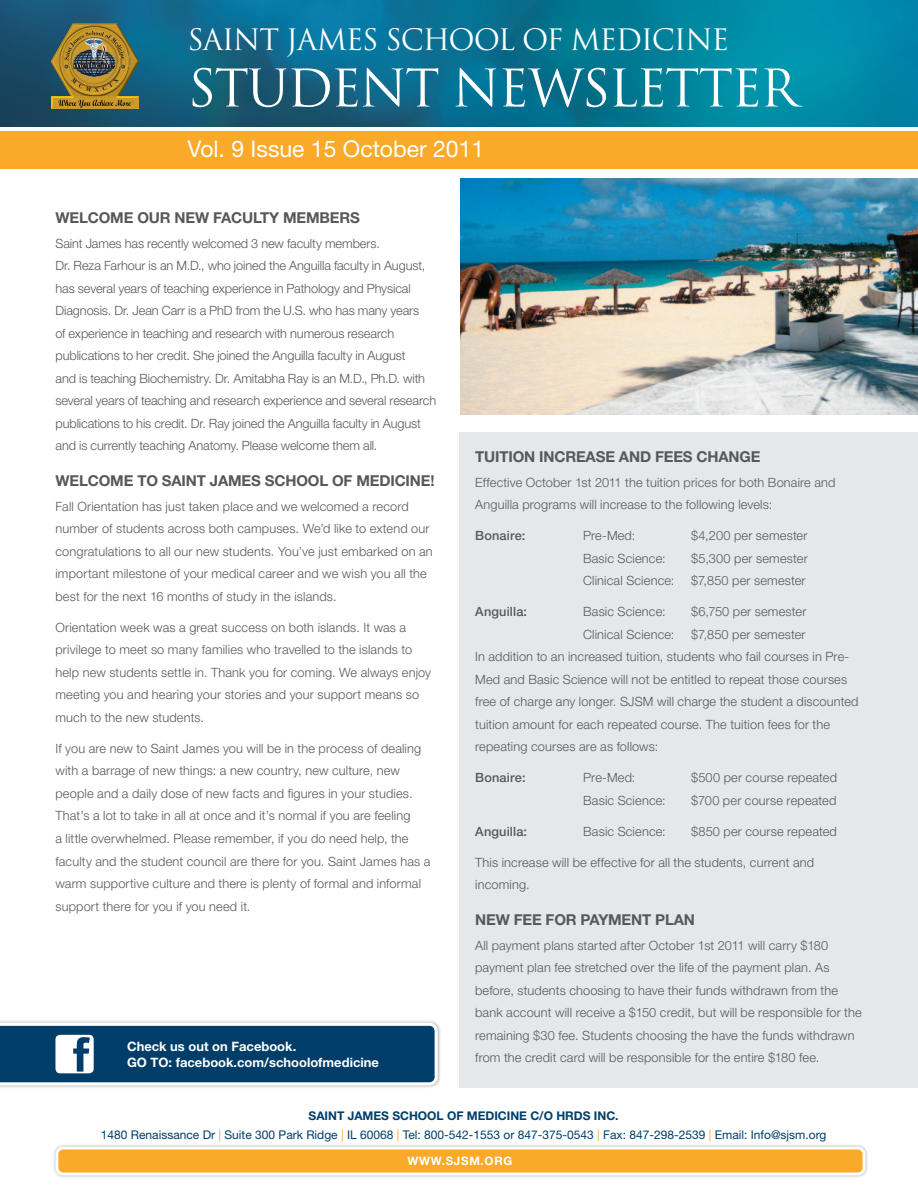
<style>
.page{position:relative;width:918px;height:1188px;background:#fff}
.page>*{position:absolute;margin:0;border:0;box-sizing:border-box;transform-origin:0 0}
.t1{font:50.4px "Trajan Pro";letter-spacing:-.04em;color:#fff}
.t2{font:28.8px "Trajan Pro";letter-spacing:-.04em;color:#fff}
.t3{font:22.95px "Helvetica Neue LT Std";color:#fff}
.t4{font:700 15px "Helvetica Neue LT Std";letter-spacing:-.01em;color:#57585a}
.t5{font:700 12.9px/16.2px "Helvetica Neue LT Std";color:#fff}
.t6{font:300 12.75px/22.5px "Helvetica Neue LT Std";letter-spacing:.01em;color:#57585a}
.t7{font:500 12.75px "Helvetica Neue LT Std";letter-spacing:.015em;color:#57585a}
.t8{font:12px/19.2px "Helvetica Neue LT Std";color:#003e69}
.t9{font:700 12px "Helvetica Neue LT Std";color:#003e69}
.t10{font:700 11.7px "Helvetica Neue LT Std";letter-spacing:.06em;color:#fff}
.s1{font-weight:700}
.s2{color:#faa928}
</style>
<div class="page">
<div style="left:459px;top:432px;width:459px;height:656px;background:#e6e7e9"></div>
<img style="left:0;top:0;width:918px;height:126px">
<div style="left:0;top:131px;width:918px;height:37px;background:#faa928"></div>
<div style="left:52px;top:1143px;width:817px;height:36px;background:#231f20;opacity:.4"></div>
<div style="left:57px;top:1148px;width:807px;height:26px;background:#faa928;border-radius:6px"></div>
<div style="left:55px;top:1147px;width:810px;height:28px;border:3px solid #fff;border-radius:6px"></div>
<img style="left:51px;top:23px;width:88px;height:86px">
<div style="left:0;top:1020px;width:441px;height:69px;background:#231f20;opacity:.4"></div>
<svg style="left:0;top:1023px;width:438px;height:62px"></svg>
<img style="left:460px;top:179px;width:458px;height:236px">
<h2 class="t2" style="left:188px;top:21px;width:543px">SAINT JAMES SCHOOL OF MEDICINE</h2>
<h1 class="t1" style="left:188px;top:56px;width:612px">STUDENT NEWSLETTER</h1>
<h3 class="t3" style="left:188px;top:135px;width:298px">Vol. 9 Issue 15 October 2011</h3>
<p class="t4" style="left:55px;top:209px;width:306px">WELCOME OUR NEW FACULTY MEMBERS</p>
<p class="t6" style="left:55px;top:232px;width:382px">Saint James has recently welcomed 3 new faculty members.<br>Dr. Reza Farhour is an M.D., who joined the Anguilla faculty in August, has several years of teaching experience in Pathology and Physical Diagnosis. Dr. Jean Carr is a PhD from the U.S. who has many years<br>of experience in teaching and research with numerous research publications to her credit. She joined the Anguilla faculty in August<br>and is teaching Biochemistry. Dr. Amitabha Ray is an M.D., Ph.D. with several years of teaching and research experience and several research publications to his credit. Dr. Ray joined the Anguilla faculty in August and is currently teaching Anatomy. Please welcome them all.</p>
<p class="t4" style="left:55px;top:472px;width:381px">WELCOME TO SAINT JAMES SCHOOL OF MEDICINE!</p>
<p class="t6" style="left:55px;top:495px;width:379px">Fall Orientation has just taken place and we welcomed a record number of students across both campuses. We’d like to extend our congratulations to all our new students. You’ve just embarked on an important milestone of your medical career and we wish you all the best for the next 16 months of study in the islands.</p>
<p class="t6" style="left:55px;top:616px;width:377px">Orientation week was a great success on both islands. It was a privilege to meet so many families who travelled to the islands to help new students settle in. Thank you for coming. We always enjoy meeting you and hearing your stories and your support means so much to the new students.</p>
<p class="t6" style="left:55px;top:737px;width:377px">If you are new to Saint James you will be in the process of dealing with a barrage of new things: a new country, new culture, new people and a daily dose of new facts and figures in your studies.<br>That’s a lot to take in all at once and it’s normal if you are feeling<br>a little overwhelmed. Please remember, if you do need help, the faculty and the student council are there for you. Saint James has a warm supportive culture and there is plenty of formal and informal support there for you if you need it.</p>
<p class="t5" style="left:127px;top:1038px;width:253px">CHECK US OUT ON FACEBOOK.<br>GO TO: FACEBOOK.COM/SCHOOLOFMEDICINE</p>
<p class="t4" style="left:475px;top:447px;width:287px">TUITION INCREASE AND FEES CHANGE</p>
<p class="t6" style="left:475px;top:471px;width:362px">Effective October 1st 2011 the tuition prices for both Bonaire and<br>Anguilla programs will increase to the following levels:</p>
<p class="t7" style="left:475px;top:528px;width:52px">Bonaire:</p>
<p class="t6" style="left:583px;top:524px;width:54px">Pre-Med:</p>
<p class="t6" style="left:691px;top:524px;width:118px">$4,200 per semester</p>
<p class="t6" style="left:583px;top:547px;width:84px">Basic Science:</p>
<p class="t6" style="left:691px;top:547px;width:118px">$5,300 per semester</p>
<p class="t6" style="left:583px;top:569px;width:93px">Clinical Science:</p>
<p class="t6" style="left:691px;top:569px;width:116px">$7,850 per semester</p>
<p class="t7" style="left:475px;top:604px;width:53px">Anguilla:</p>
<p class="t6" style="left:583px;top:600px;width:84px">Basic Science:</p>
<p class="t6" style="left:691px;top:600px;width:117px">$6,750 per semester</p>
<p class="t6" style="left:583px;top:623px;width:93px">Clinical Science:</p>
<p class="t6" style="left:475px;top:623px;width:385px;text-indent:216px">$7,850 per semester<br>In addition to an increased tuition, students who fail courses in Pre-Med and Basic Science will not be entitled to repeat those courses free of charge any longer. SJSM will charge the student a discounted tuition amount for each repeated course. The tuition fees for the repeating courses are as follows:</p>
<p class="t7" style="left:475px;top:770px;width:52px">Bonaire:</p>
<p class="t6" style="left:583px;top:766px;width:54px">Pre-Med:</p>
<p class="t6" style="left:691px;top:766px;width:147px">$500 per course repeated</p>
<p class="t6" style="left:583px;top:789px;width:84px">Basic Science:</p>
<p class="t6" style="left:691px;top:789px;width:147px">$700 per course repeated</p>
<p class="t7" style="left:475px;top:824px;width:53px">Anguilla:</p>
<p class="t6" style="left:583px;top:820px;width:84px">Basic Science:</p>
<p class="t6" style="left:691px;top:820px;width:147px">$850 per course repeated</p>
<p class="t6" style="left:475px;top:851px;width:340px">This increase will be effective for all the students, current and incoming.</p>
<p class="t4" style="left:475px;top:910px;width:221px">NEW FEE FOR PAYMENT PLAN</p>
<p class="t6" style="left:475px;top:934px;width:388px">All payment plans started after October 1st 2011 will carry $180 payment plan fee stretched over the life of the payment plan. As before, students choosing to have their funds withdrawn from the bank account will receive a $150 credit, but will be responsible for the remaining $30 fee. Students choosing the have the funds withdrawn from the credit card will be responsible for the entire $180 fee.</p>
<p class="t8" style="left:101px;top:1106px;width:727px;text-indent:493px"><span class="s1">INC.<br></span>1480 Renaissance Dr <span class="s2">|</span> Suite 300 Park Ridge <span class="s2">|</span> IL 60068 <span class="s2">|</span> Tel: 800-542-1553 or 847-375-0543 <span class="s2">|</span> Fax: 847-298-2539 <span class="s2">|</span> Email: Info@sjsm.org</p>
<p class="t9" style="left:309px;top:1108px;width:258px">SAINT JAMES SCHOOL OF MEDICINE C/O HRDS</p>
<p class="t10" style="left:408px;top:1154px;width:106px">WWW.SJSM.ORG</p>
</div>
